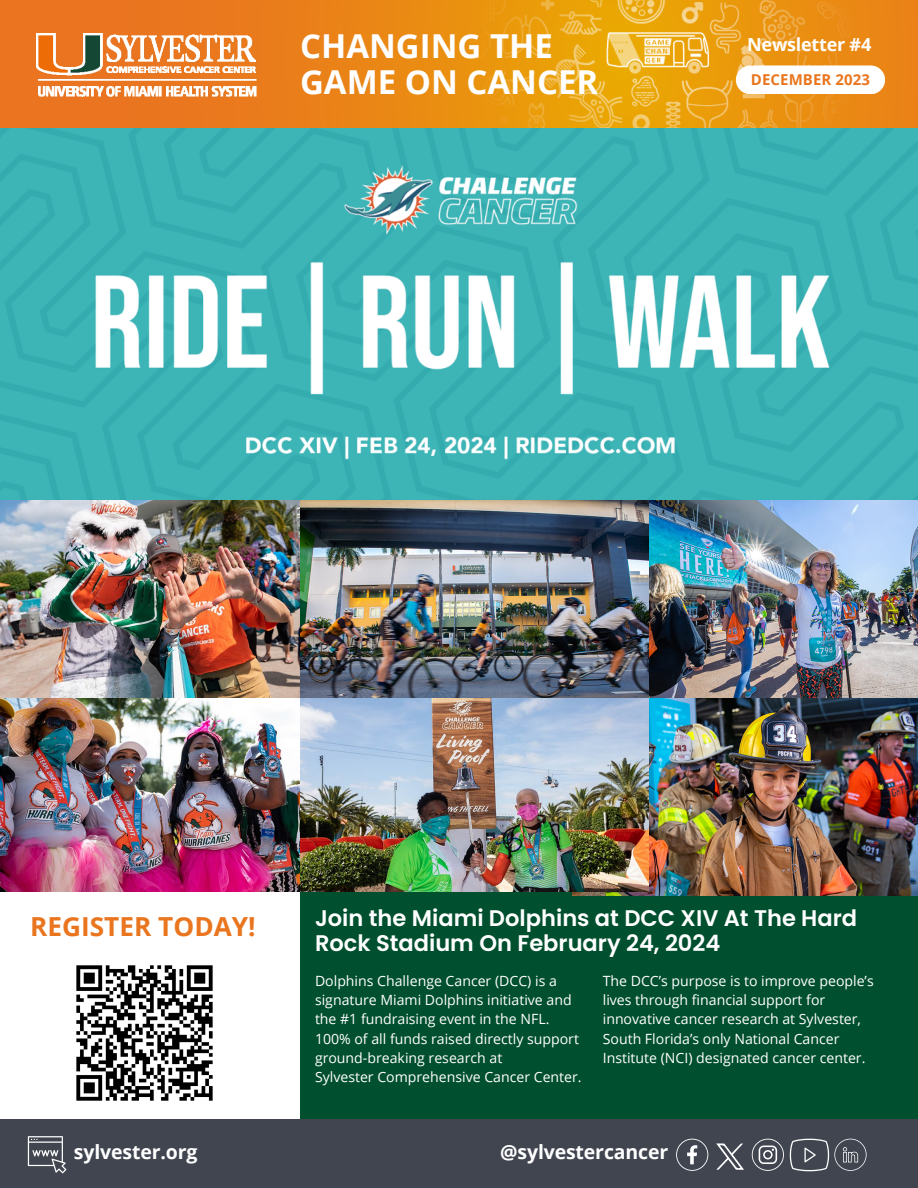
<style>
.page{position:relative;width:918px;height:1188px;background:#fff}
.page>*{position:absolute;margin:0;border:0;box-sizing:border-box;transform-origin:0 0}
.t1{font:700 33px/36px "Open Sans";color:#fff}
.t2{font:700 26.25px "Open Sans";color:#ea751f}
.t3{font:600 22.5px/25.3px "Poppins";color:#fff}
.t4{font:700 19.5px "Open Sans";letter-spacing:-.005em;color:#fff}
.t5{font:700 18px "Open Sans";letter-spacing:-.01em;color:#fff}
.t6{font:700 15px "Open Sans";letter-spacing:.005em;color:#ea761f}
.t7{font:14.1px/19.2px "Open Sans";color:#fff}
</style>
<div class="page">
<div style="left:300px;top:892px;width:618px;height:296px;background:#004f2f"></div>
<img style="left:0;top:0;width:918px;height:128px">
<img style="left:36px;top:33px;width:221px;height:63px">
<div style="left:736px;top:65px;width:149px;height:29px;background:#fff;border-radius:14px"></div>
<img style="left:76px;top:965px;width:137px;height:136px">
<div style="left:0;top:1120px;width:918px;height:68px;background:#404550"></div>
<svg style="left:752px;top:1139px;width:32px;height:32px"></svg>
<svg style="left:676px;top:1139px;width:32px;height:32px"></svg>
<svg style="left:790px;top:1139px;width:77px;height:32px"></svg>
<svg style="left:716px;top:1143px;width:28px;height:27px"></svg>
<svg style="left:28px;top:1136px;width:38px;height:37px"></svg>
<img style="left:0;top:128px;width:918px;height:373px">
<img style="left:0;top:501px;width:300px;height:391px">
<img style="left:649px;top:501px;width:269px;height:197px">
<img style="left:300px;top:501px;width:349px;height:391px">
<img style="left:572px;top:698px;width:346px;height:197px">
<h3 class="t1" style="left:300px;top:27px;width:300px">CHANGING THE<br>GAME ON CANCER</h3>
<p class="t5" style="left:747px;top:31px;width:126px">Newsletter #4</p>
<p class="t6" style="left:751px;top:69px;width:121px">DECEMBER 2023</p>
<p class="t2" style="left:30px;top:908px;width:227px">REGISTER TODAY!</p>
<p class="t3" style="left:315px;top:905px;width:544px">Join the Miami Dolphins at DCC XIV At The Hard<br>Rock Stadium On February 24, 2024</p>
<p class="t7" style="left:315px;top:971px;width:266px">Dolphins Challenge Cancer (DCC) is a signature Miami Dolphins initiative and the #1 fundraising event in the NFL.<br>100% of all funds raised directly support ground-breaking research at</p>
<h2 class="t7" style="left:315px;top:1067px;width:268px">Sylvester Comprehensive Cancer Center.</h2>
<p class="t7" style="left:603px;top:971px;width:272px">The DCC’s purpose is to improve people’s lives through financial support for innovative cancer research at Sylvester, South Florida’s only National Cancer Institute (NCI) designated cancer center.</p>
<h4 class="t4" style="left:74px;top:1138px;width:125px">sylvester.org</h4>
<h1 class="t4" style="left:500px;top:1138px;width:169px">@sylvestercancer</h1>
</div>
